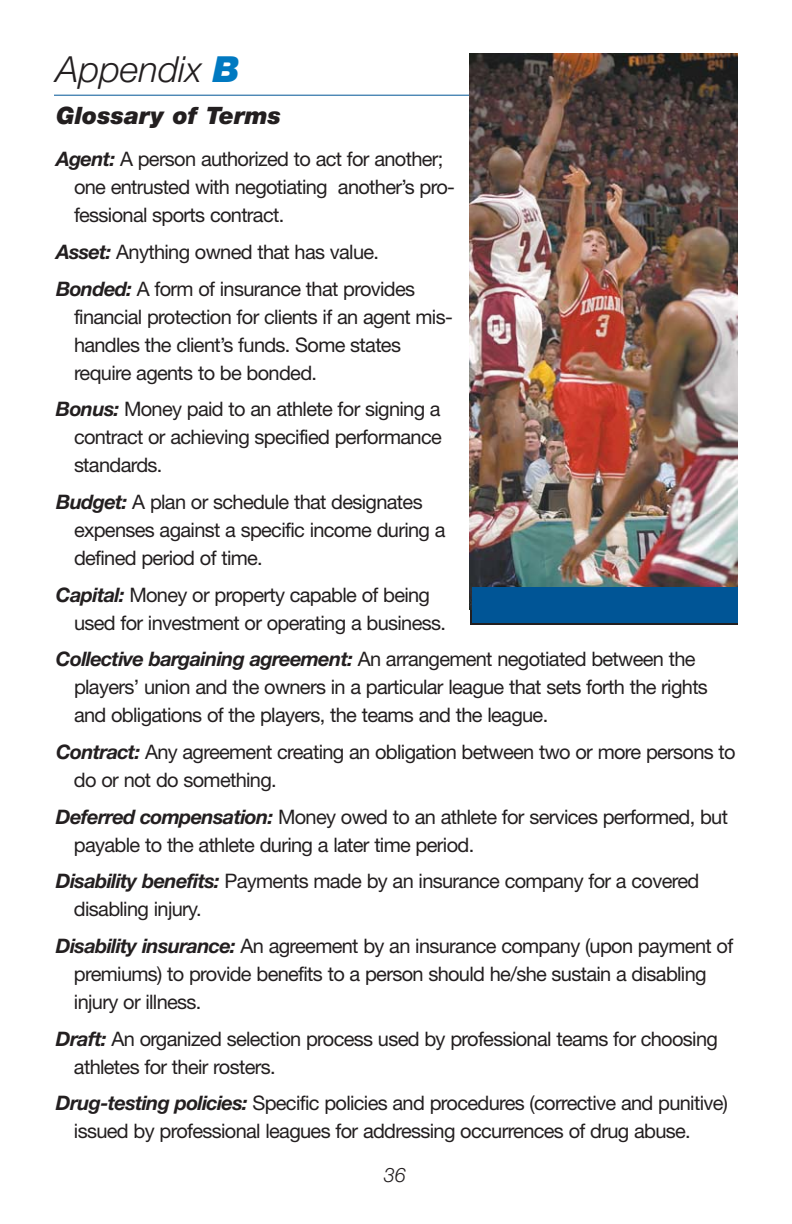
<style>
.page{position:relative;width:792px;height:1224px;background:#fff}
.page>*{position:absolute;margin:0;border:0;box-sizing:border-box;transform-origin:0 0}
.t1{font:italic 300 36px "Helvetica Neue";color:#231f20}
.t2{font:italic 900 24px "Helvetica Neue";color:#231f20}
.t3{font:20px/28px "Helvetica Neue";letter-spacing:-.035em;color:#231f20}
.t4{font:italic 300 20px "Helvetica Neue";color:#231f20}
.s1{font-weight:900;color:#0079c1}
.s2{font-weight:700;font-style:italic}
</style>
<div class="page">
<hr style="left:54px;top:95px;width:684px;height:1px;background:#005596">
<img style="left:470px;top:54px;width:268px;height:556px">
<div style="left:472px;top:587px;width:266px;height:36px;background:#005596"></div>
<h1 class="t1" style="left:56px;top:56px;width:185px">Appendix <span class="s1">B</span></h1>
<p class="t2" style="left:56px;top:107px;width:227px">Glossary of Terms</p>
<p class="t3" style="left:74px;top:147px;width:383px;text-indent:-18px"><span class="s2">Agent:</span> A person authorized to act for another; one entrusted with negotiating another’s pro&shy;fessional sports contract.</p>
<p class="t3" style="left:56px;top:236px;width:361px;line-height:36.6px"><span class="s2">Asset:</span> Anything owned that has value.<br><span class="s2">Bonded:</span> A form of insurance that provides</p>
<p class="t3" style="left:74px;top:305px;width:380px">financial protection for clients if an agent mis&shy;handles the client’s funds. Some states require agents to be bonded.</p>
<p class="t3" style="left:74px;top:397px;width:369px;text-align:justify;text-indent:-18px"><span class="s2">Bonus:</span> Money paid to an athlete for signing a contract or achieving specified performance standards.</p>
<p class="t3" style="left:74px;top:490px;width:373px;text-indent:-18px"><span class="s2">Budget:</span> A plan or schedule that designates expenses against a specific income during a defined period of time.</p>
<p class="t3" style="left:74px;top:583px;width:374px;text-indent:-18px"><span class="s2">Capital:</span> Money or property capable of being used for investment or operating a business.</p>
<p class="t3" style="left:74px;top:647px;width:635px;text-indent:-18px"><span class="s2">Collective bargaining agreement:</span> An arrangement negotiated between the players’ union and the owners in a particular league that sets forth the rights and obligations of the players, the teams and the league.</p>
<p class="t3" style="left:74px;top:740px;width:663px;text-indent:-18px"><span class="s2">Contract:</span> Any agreement creating an obligation between two or more persons to do or not do something.</p>
<p class="t3" style="left:74px;top:804px;width:656px;text-indent:-18px"><span class="s2">Deferred compensation:</span> Money owed to an athlete for services performed, but payable to the athlete during a later time period.</p>
<p class="t3" style="left:74px;top:869px;width:627px;text-indent:-18px"><span class="s2">Disability benefits:</span> Payments made by an insurance company for a covered disabling injury.</p>
<p class="t3" style="left:74px;top:934px;width:661px;text-indent:-18px"><span class="s2">Disability insurance:</span> An agreement by an insurance company (upon payment of premiums) to provide benefits to a person should he/she sustain a disabling injury or illness.</p>
<p class="t3" style="left:74px;top:1026px;width:645px;text-indent:-18px"><span class="s2">Draft:</span> An organized selection process used by professional teams for choosing athletes for their rosters.</p>
<p class="t3" style="left:74px;top:1091px;width:656px;text-indent:-18px"><span class="s2">Drug-testing policies:</span> Specific policies and procedures (corrective and punitive) issued by professional leagues for addressing occurrences of drug abuse.</p>
<p class="t4" style="left:384px;top:1168px;width:24px">36</p>
</div>
